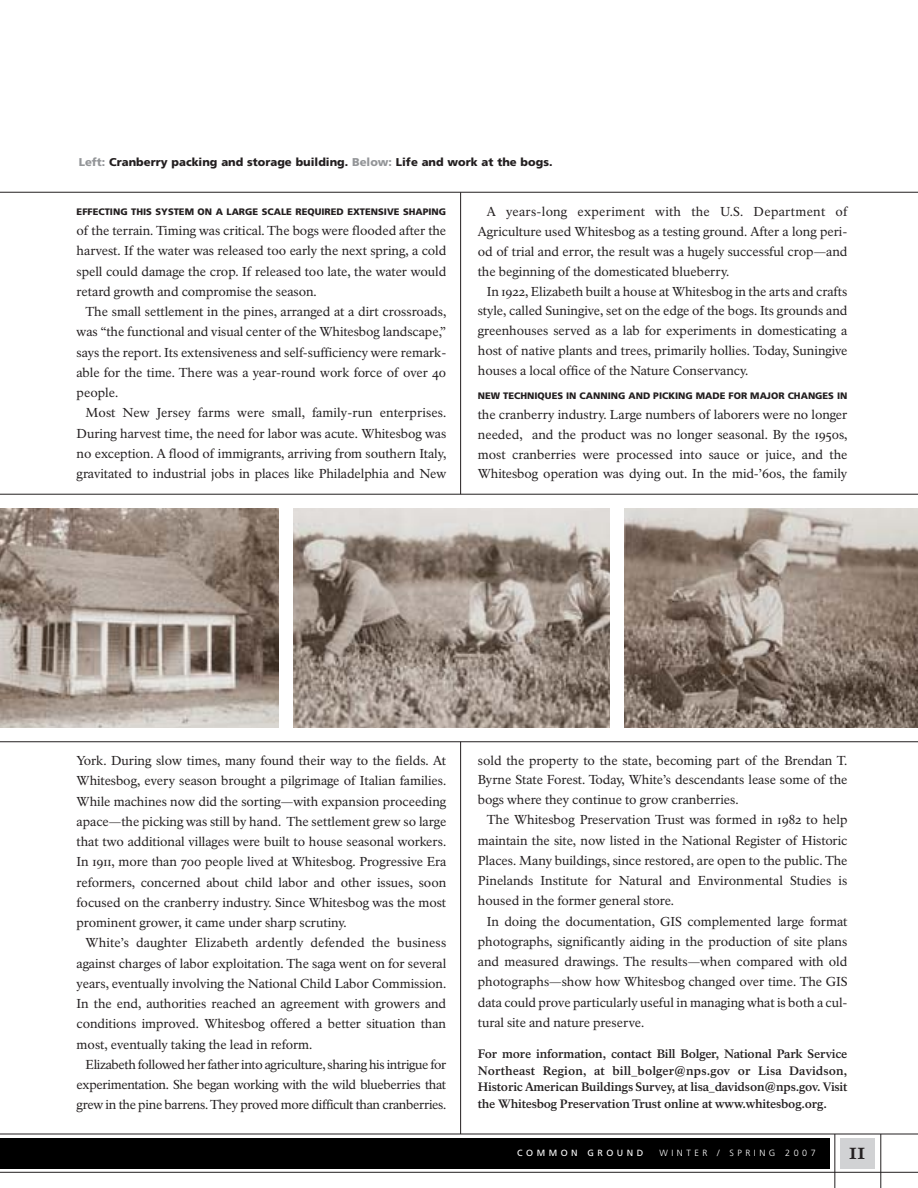
<style>
.page{position:relative;width:918px;height:1188px;background:#fff}
.page>*{position:absolute;margin:0;border:0;box-sizing:border-box;transform-origin:0 0}
.t1{font:700 23.25px "NPS Rawlinson";color:#231f20}
.t2{font:12.75px/20.2px "NPS Rawlinson";letter-spacing:-.005em;color:#231f20;text-align:justify}
.t3{font:700 12px/16.5px "NPS Rawlinson";letter-spacing:-.015em;color:#231f20;text-align:justify}
.t4{font:900 11.4px "Frutiger";color:#231f20}
.t5{font:900 9.3px "Frutiger";color:#231f20}
.t6{font:300 9px "Frutiger";letter-spacing:.39em;color:#fff}
.t7{font:9px "Frutiger";letter-spacing:.39em;color:#fff}
.s1{color:#939598}
</style>
<div class="page">
<div style="left:0;top:1138px;width:830px;height:31px;background:#000"></div>
<div style="left:840px;top:1138px;width:35px;height:31px;background:#d1d2d4"></div>
<hr style="left:835px;top:1134px;width:1px;height:54px;background:#231f20">
<hr style="left:0;top:1134px;width:918px;height:1px;background:#231f20">
<hr style="left:0;top:1172px;width:918px;height:1px;background:#231f20">
<img style="left:293px;top:508px;width:316px;height:220px">
<img style="left:0;top:508px;width:279px;height:220px">
<hr style="left:0;top:192px;width:918px;height:1px;background:#231f20">
<hr style="left:0;top:494px;width:918px;height:1px;background:#231f20">
<hr style="left:0;top:741px;width:918px;height:1px;background:#231f20">
<hr style="left:881px;top:1134px;width:1px;height:54px;background:#231f20">
<hr style="left:460px;top:192px;width:1px;height:302px;background:#231f20">
<hr style="left:460px;top:742px;width:1px;height:392px;background:#231f20">
<img style="left:625px;top:508px;width:293px;height:220px">
<p class="t4" style="left:79px;top:158px;width:475px"><span class="s1">Left:</span> Cranberry packing and storage building. <span class="s1">Below:</span> Life and work at the bogs.</p>
<p class="t5" style="left:77px;top:208px;width:371px">EFFECTING THIS SYSTEM ON A LARGE SCALE REQUIRED EXTENSIVE SHAPING</p>
<p class="t2" style="left:77px;top:222px;width:371px">of the terrain. Timing was critical. The bogs were flooded after the harvest. If the water was released too early the next spring, a cold spell could damage the crop. If released too late, the water would retard growth and compromise the season.</p>
<p class="t2" style="left:77px;top:303px;width:371px;text-indent:9px">The small settlement in the pines, arranged at a dirt crossroads, was “the functional and visual center of the Whitesbog landscape,” says the report. Its extensiveness and self-sufficiency were remark&shy;able for the time. There was a year-round work force of over 40 people.</p>
<p class="t2" style="left:77px;top:404px;width:371px;text-indent:9px">Most New Jersey farms were small, family-run enterprises.<br>During harvest time, the need for labor was acute. Whitesbog was no exception. A flood of immigrants, arriving from southern Italy, gravitated to industrial jobs in places like Philadelphia and New</p>
<p class="t2" style="left:478px;top:203px;width:371px;line-height:19.8px;text-indent:9px">A years-long experiment with the U.S. Department of Agriculture used Whitesbog as a testing ground. After a long peri&shy;od of trial and error, the result was a hugely successful crop—and the beginning of the domesticated blueberry.</p>
<p class="t2" style="left:478px;top:282px;width:371px;line-height:19.8px;text-indent:9px">In 1922, Elizabeth built a house at Whitesbog in the arts and crafts style, called Suningive, set on the edge of the bogs. Its grounds and greenhouses served as a lab for experiments in domesticating a host of native plants and trees, primarily hollies. Today, Suningive houses a local office of the Nature Conservancy.</p>
<p class="t5" style="left:478px;top:392px;width:371px">NEW TECHNIQUES IN CANNING AND PICKING MADE FOR MAJOR CHANGES IN</p>
<p class="t2" style="left:478px;top:406px;width:371px;line-height:19.8px">the cranberry industry. Large numbers of laborers were no longer needed, and the product was no longer seasonal. By the 1950s, most cranberries were processed into sauce or juice, and the Whitesbog operation was dying out. In the mid-’60s, the family</p>
<p class="t2" style="left:77px;top:752px;width:371px">York. During slow times, many found their way to the fields. At Whitesbog, every season brought a pilgrimage of Italian families.<br>While machines now did the sorting—with expansion proceeding apace—the picking was still by hand. The settlement grew so large that two additional villages were built to house seasonal workers.<br>In 1911, more than 700 people lived at Whitesbog. Progressive Era reformers, concerned about child labor and other issues, soon focused on the cranberry industry. Since Whitesbog was the most prominent grower, it came under sharp scrutiny.</p>
<p class="t2" style="left:77px;top:934px;width:371px;text-indent:9px">White’s daughter Elizabeth ardently defended the business against charges of labor exploitation. The saga went on for several years, eventually involving the National Child Labor Commission.<br>In the end, authorities reached an agreement with growers and conditions improved. Whitesbog offered a better situation than most, eventually taking the lead in reform.</p>
<p class="t2" style="left:77px;top:1055px;width:371px;text-indent:9px">Elizabeth followed her father into agriculture, sharing his intrigue for experimentation. She began working with the wild blueberries that grew in the pine barrens. They proved more difficult than cranberries.</p>
<p class="t2" style="left:478px;top:751px;width:371px;line-height:19.8px">sold the property to the state, becoming part of the Brendan T.<br>Byrne State Forest. Today, White’s descendants lease some of the bogs where they continue to grow cranberries.</p>
<p class="t2" style="left:478px;top:811px;width:371px;text-indent:9px">The Whitesbog Preservation Trust was formed in 1982 to help maintain the site, now listed in the National Register of Historic Places. Many buildings, since restored, are open to the public. The Pinelands Institute for Natural and Environmental Studies is housed in the former general store.</p>
<p class="t2" style="left:478px;top:912px;width:371px;text-indent:9px">In doing the documentation, GIS complemented large format photographs, significantly aiding in the production of site plans and measured drawings. The results—when compared with old photographs—show how Whitesbog changed over time. The GIS data could prove particularly useful in managing what is both a cul&shy;tural site and nature preserve.</p>
<p class="t3" style="left:478px;top:1047px;width:371px">For more information, contact Bill Bolger, National Park Service Northeast Region, at bill_bolger@nps.gov or Lisa Davidson, Historic American Buildings Survey, at lisa_davidson@nps.gov. Visit the Whitesbog Preservation Trust online at www.whitesbog.org.</p>
<p class="t7" style="left:517px;top:1150px;width:128px">COMMON GROUND</p>
<p class="t6" style="left:659px;top:1150px;width:158px">WINTER / SPRING 2007</p>
<h1 class="t1" style="left:849px;top:1142px;width:18px">11</h1>
</div>
